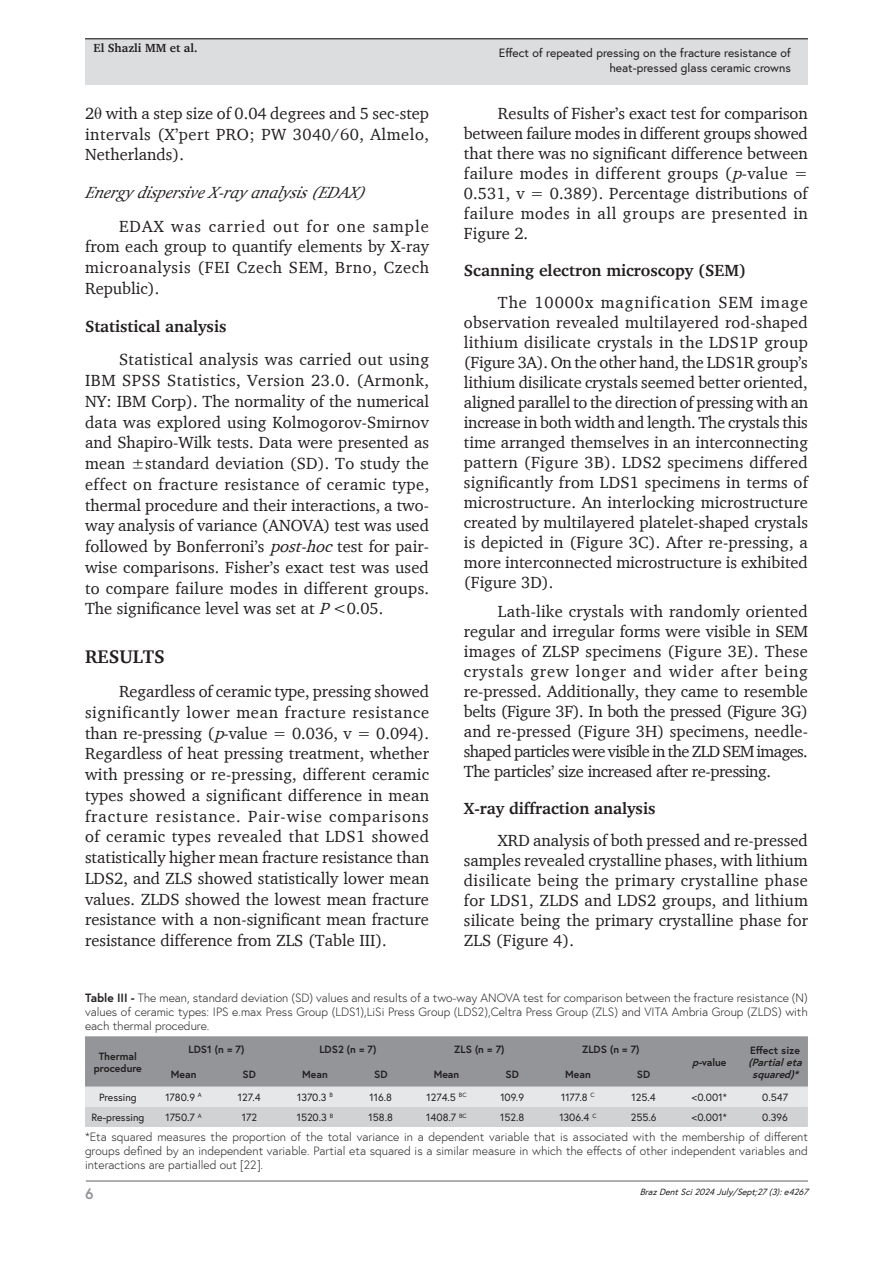
<style>
.page{position:relative;width:893px;height:1263px;background:#fff}
.page>*{position:absolute;margin:0;border:0;box-sizing:border-box;transform-origin:0 0}
.Heading1{font:700 18.75px "Charter";color:#231f20}
.Paragraph{font:16.5px/20px "Charter";color:#231f20;text-align:justify}
.Heading2{font:700 16.5px "Charter";color:#231f20}
.Heading3{font:italic 16.5px "Charter";color:#231f20}
.t1{font:700 15px "Europa";color:#939598}
.TableFootnote{font:300 12px/14.4px "Europa";color:#231f20;text-align:justify}
.TableTitle{font:300 12px/14.4px "Europa";color:#231f20;text-align:justify}
.t2{font:12px/14.4px "Europa";color:#231f20;text-align:right}
.t3{font:700 12px "Charter";color:#231f20}
.TableBody{font:10.5px "Europa";color:#231f20}
.TableHead{font:700 10.5px/12px "Europa";color:#231f20;text-align:center}
.TableHead-2{font:italic 700 10.5px/12px "Europa";color:#231f20}
.t4{font:italic 9px "Europa";color:#231f20}
.s1{font-family:"Times New Roman"}
.s2{font-style:italic}
.s3{font-weight:700}
.s4{font-style:normal}
</style>
<div class="page">
<hr style="left:86px;top:1180px;width:722px;height:2px;background:#939598">
<div style="left:85px;top:39px;width:723px;height:46px;background:#dcdddf"></div>
<hr style="left:85px;top:38px;width:723px;height:1px;background:#231f20">
<svg style="left:85px;top:1036px;width:723px;height:91px;background:#b3b5b7"></svg>
<p class="t3" style="left:94px;top:41px;width:105px">El Shazli MM et al.</p>
<p class="Paragraph" style="left:85px;top:103px;width:345px;line-height:20.7px">2<span class="s1">θ</span> with a step size of 0.04 degrees and 5 sec-step intervals (X’pert PRO; PW 3040/60, Almelo, Netherlands).</p>
<p class="Heading3" style="left:85px;top:182px;width:281px">Energy disp ersiveX-ray analysis(EDAX)</p>
<p class="Paragraph" style="left:85px;top:215px;width:346px;line-height:20.7px;text-indent:34px">EDAX was carried out for one sample from each group to quantify elements by X-ray microanalysis (FEI Czech SEM, Brno, Czech Republic).</p>
<p class="Heading2" style="left:85px;top:316px;width:143px">Statistical analysis</p>
<p class="Paragraph" style="left:85px;top:349px;width:346px;line-height:20.7px;text-indent:34px">Statistical analysis was carried out using IBM SPSS Statistics, Version 23.0. (Armonk, NY: IBM Corp). The normality of the numerical data was explored using Kolmogorov-Smirnov and Shapiro-Wilk tests. Data were presented as mean ±standard deviation (SD). To study the effect on fracture resistance of ceramic type, thermal procedure and their interactions, a two&shy;way analysis of variance (ANOVA) test was used followed by Bonferroni’s <span class="s2">post-hoc</span>test for pair&shy;wise comparisons. Fisher’s exact test was used to compare failure modes in different groups.<br>The significance level was set at <span class="s2">P</span>&lt;0.05.</p>
<p class="Heading1" style="left:85px;top:645px;width:81px">RESULTS</p>
<p class="Paragraph" style="left:85px;top:681px;width:346px;line-height:20.7px;text-indent:34px">Regardless of ceramic type, pressing showed significantly lower mean fracture resistance than re-pressing (<span class="s2">p</span>-value = 0.036, v = 0.094).<br>Regardless of heat pressing treatment, whether with pressing or re-pressing, different ceramic types showed a significant difference in mean fracture resistance. Pair-wise comparisons of ceramic types revealed that LDS1 showed statistically higher mean fracture resistance than LDS2, and ZLS showed statistically lower mean values. ZLDS showed the lowest mean fracture resistance with a non-significant mean fracture resistance difference from ZLS (Table III).</p>
<p class="t2" style="left:499px;top:46px;width:294px">Effect of repeated pressing on the fracture resistance of heat-pressed glass ceramic crowns</p>
<p class="Paragraph" style="left:464px;top:103px;width:346px;text-indent:34px">Results of Fisher’s exact test for comparison between failure modes in different groups showed that there was no significant difference between failure modes in different groups (<span class="s2">p</span>-value = 0.531, v = 0.389). Percentage distributions of failure modes in all groups are presented in Figure 2.</p>
<p class="Heading2" style="left:464px;top:260px;width:284px">Scanning electron microscopy (SEM)</p>
<p class="Paragraph" style="left:464px;top:292px;width:346px;text-indent:34px">The 10000x magnification SEM image observation revealed multilayered rod-shaped lithium disilicate crystals in the LDS1P group (Figure 3A). On the other hand, the LDS1R group’s lithium disilicate crystals seemed better oriented, aligned parallel to the direction of pressing with an increase in both width and length. The crystals this time arranged themselves in an interconnecting pattern (Figure 3B). LDS2 specimens differed significantly from LDS1 specimens in terms of microstructure. An interlocking microstructure created by multilayered platelet-shaped crystals is depicted in (Figure 3C). After re-pressing, a more interconnected microstructure is exhibited (Figure 3D).</p>
<p class="Paragraph" style="left:464px;top:601px;width:346px;text-indent:34px">Lath-like crystals with randomly oriented regular and irregular forms were visible in SEM images of ZLSP specimens (Figure 3E). These crystals grew longer and wider after being re-pressed. Additionally, they came to resemble belts (Figure 3F). In both the pressed (Figure 3G) and re-pressed (Figure 3H) specimens, needle&shy;shaped particles were visible in the ZLD SEM images.<br>The particles’ size increased after re-pressing.</p>
<p class="Heading2" style="left:464px;top:798px;width:193px">X-ray diffraction analysis</p>
<p class="Paragraph" style="left:464px;top:830px;width:346px;text-indent:34px">XRD analysis of both pressed and re-pressed samples revealed crystalline phases, with lithium disilicate being the primary crystalline phase for LDS1, ZLDS and LDS2 groups, and lithium silicate being the primary crystalline phase for ZLS (Figure 4).</p>
<p class="TableTitle" style="left:85px;top:990px;width:724px"><span class="s3">Table III -</span> The mean, standard deviation (SD) values and results of a two-way ANOVA test for comparison between the fracture resistance (N) values of ceramic types: IPS e.max Press Group (LDS1),LiSi Press Group (LDS2),Celtra Press Group (ZLS) and VITA Ambria Group (ZLDS) with each thermal procedure.</p>
<p class="TableHead" style="left:94px;top:1050px;width:50px">Thermal procedure</p>
<p class="TableHead" style="left:189px;top:1043px;width:57px">LDS1 (n = 7)</p>
<p class="TableHead" style="left:319px;top:1043px;width:59px">LDS2 (n = 7)</p>
<p class="TableHead" style="left:454px;top:1043px;width:52px">ZLS (n = 7)</p>
<p class="TableHead" style="left:582px;top:1043px;width:59px">ZLDS (n = 7)</p>
<p class="TableHead-2" style="left:748px;top:1044px;width:59px"><span class="s4">Effect size </span>(Partialeta</p>
<p class="TableHead" style="left:692px;top:1056px;width:36px"><span class="s2">p-</span>value</p>
<p class="TableHead" style="left:171px;top:1068px;width:27px">Mean</p>
<p class="TableHead" style="left:243px;top:1068px;width:15px">SD</p>
<p class="TableHead" style="left:302px;top:1068px;width:27px">Mean</p>
<p class="TableHead" style="left:374px;top:1068px;width:15px">SD</p>
<p class="TableHead" style="left:434px;top:1068px;width:27px">Mean</p>
<p class="TableHead" style="left:505px;top:1068px;width:15px">SD</p>
<p class="TableHead" style="left:565px;top:1068px;width:27px">Mean</p>
<p class="TableHead" style="left:637px;top:1068px;width:15px">SD</p>
<p class="TableHead-2" style="left:752px;top:1068px;width:51px">squared)*</p>
<p class="TableBody" style="left:99px;top:1090px;width:39px">Pressing</p>
<p class="TableBody" style="left:165px;top:1090px;width:38px">1780.9 <sup>A</sup></p>
<p class="TableBody" style="left:238px;top:1090px;width:24px">127.4</p>
<p class="TableBody" style="left:297px;top:1090px;width:37px">1370.3 <sup>B</sup></p>
<p class="TableBody" style="left:370px;top:1090px;width:24px">116.8</p>
<p class="TableBody" style="left:426px;top:1090px;width:41px">1274.5 <sup>BC</sup></p>
<p class="TableBody" style="left:500px;top:1090px;width:25px">109.9</p>
<p class="TableBody" style="left:561px;top:1090px;width:35px">1177.8 <sup>C</sup></p>
<p class="TableBody" style="left:631px;top:1090px;width:26px">125.4</p>
<p class="TableBody" style="left:692px;top:1090px;width:36px">&lt;0.001*</p>
<p class="TableBody" style="left:762px;top:1090px;width:27px">0.547</p>
<p class="TableBody" style="left:91px;top:1110px;width:54px">Re-pressing</p>
<p class="TableBody" style="left:165px;top:1110px;width:38px">1750.7 <sup>A</sup></p>
<p class="TableBody" style="left:242px;top:1110px;width:17px">172</p>
<p class="TableBody" style="left:297px;top:1110px;width:38px">1520.3 <sup>B</sup></p>
<p class="TableBody" style="left:369px;top:1110px;width:26px">158.8</p>
<p class="TableBody" style="left:426px;top:1110px;width:42px">1408.7 <sup>BC</sup></p>
<p class="TableBody" style="left:500px;top:1110px;width:26px">152.8</p>
<p class="TableBody" style="left:559px;top:1110px;width:39px">1306.4 <sup>C</sup></p>
<p class="TableBody" style="left:631px;top:1110px;width:27px">255.6</p>
<p class="TableBody" style="left:692px;top:1110px;width:36px">&lt;0.001*</p>
<p class="TableBody" style="left:762px;top:1110px;width:27px">0.396</p>
<p class="TableFootnote" style="left:85px;top:1129px;width:724px">*Eta squared measures the proportion of the total variance in a dependent variable that is associated with the membership of different groups defined by an independent variable. Partial eta squared is a similar measure in which the effects of other independent variables and interactions are partialled out [22].</p>
<p class="t1" style="left:85px;top:1184px;width:10px">6</p>
<p class="t4" style="left:640px;top:1185px;width:173px">BrazDentSci2024July/Sept;27(3):e4267</p>
</div>
